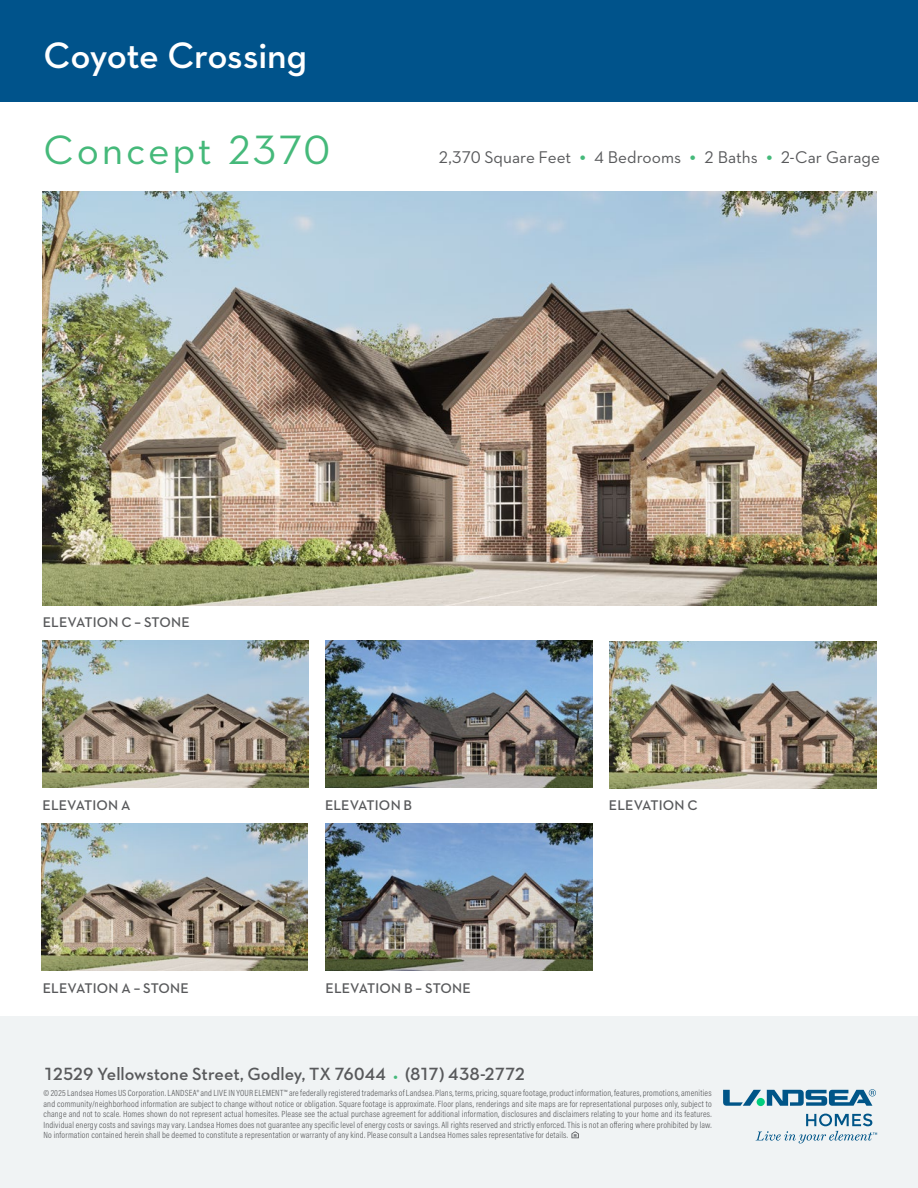
<style>
.page{position:relative;width:918px;height:1188px;background:#fff}
.page>*{position:absolute;margin:0;border:0;box-sizing:border-box;transform-origin:0 0}
.t1{font:41.7px "Neutraface 2 Text";letter-spacing:.07em;color:#45b97a}
.t2{font:600 37.5px "Neutraface 2 Text";letter-spacing:-.01em;color:#fff}
.t3{font:600 18px "Neutraface 2 Text";letter-spacing:-.005em;color:#58595b}
.t4{font:17.25px "Neutraface 2 Text";color:#58595b}
.t5{font:600 14.25px "Neutraface 2 Text";letter-spacing:.005em;color:#58595b}
.t6{font:300 9px/10.5px "Acumin Pro Cond";letter-spacing:.02em;color:#58595b;text-align:justify}
.s1{font-size:24px;color:#45b97a}
.s2{font-weight:400;color:#45b97a}
</style>
<div class="page">
<div style="left:0;top:1016px;width:918px;height:172px;background:#f0f3f4"></div>
<svg style="left:571px;top:1131px;width:8px;height:7px"></svg>
<svg style="left:723px;top:1090px;width:38px;height:16px"></svg>
<div style="left:757px;top:1098px;width:8px;height:8px;background:#00ce7e;border-radius:50%"></div>
<svg style="left:767px;top:1089px;width:109px;height:17px"></svg>
<svg style="left:756px;top:1114px;width:121px;height:30px"></svg>
<div style="left:0;top:0;width:918px;height:102px;background:#00538b"></div>
<img style="left:42px;top:641px;width:267px;height:147px">
<img style="left:326px;top:641px;width:267px;height:147px">
<img style="left:610px;top:641px;width:267px;height:147px">
<img style="left:41px;top:824px;width:267px;height:147px">
<img style="left:326px;top:824px;width:266px;height:147px">
<img style="left:42px;top:191px;width:835px;height:414px">
<h2 class="t2" style="left:44px;top:32px;width:265px">Coyote Crossing</h2>
<h1 class="t1" style="left:44px;top:124px;width:288px">Concept 2370</h1>
<h3 class="t4" style="left:439px;top:146px;width:443px">2,370 Square Feet <span class="s1">•</span> 4 Bedrooms <span class="s1">•</span> 2 Baths <span class="s1">•</span> 2-Car Garage</h3>
<h3 class="t5" style="left:43px;top:613px;width:149px">ELEVATION C – STONE</h3>
<h3 class="t5" style="left:43px;top:796px;width:89px">ELEVATION A</h3>
<h3 class="t5" style="left:325px;top:796px;width:89px">ELEVATION B</h3>
<h3 class="t5" style="left:609px;top:796px;width:90px">ELEVATION C</h3>
<h3 class="t5" style="left:43px;top:979px;width:148px">ELEVATION A – STONE</h3>
<h3 class="t5" style="left:326px;top:979px;width:147px">ELEVATION B – STONE</h3>
<h3 class="t3" style="left:44px;top:1063px;width:483px">12529 Yellowstone Street, Godley, TX 76044 <span class="s2">•</span> (817) 438-2772</h3>
<p class="t6" style="left:44px;top:1088px;width:670px">© 2025 Landsea Homes US Corporation. LANDSEA® and LIVE IN YOUR ELEMENT™ are federally registered trademarks of Landsea. Plans, terms, pricing, square footage, product information, features, promotions, amenities and community/neighborhood information are subject to change without notice or obligation. Square footage is approximate. Floor plans, renderings and site maps are for representational purposes only, subject to change and not to scale. Homes shown do not represent actual homesites. Please see the actual purchase agreement for additional information, disclosures and disclaimers relating to your home and its features.<br>Individual energy costs and savings may vary. Landsea Homes does not guarantee any specific level of energy costs or savings. All rights reserved and strictly enforced. This is not an offering where prohibited by law.<br>No information contained herein shall be deemed to constitute a representation or warranty of any kind. Please consult a Landsea Homes sales representative for details.</p>
</div>
